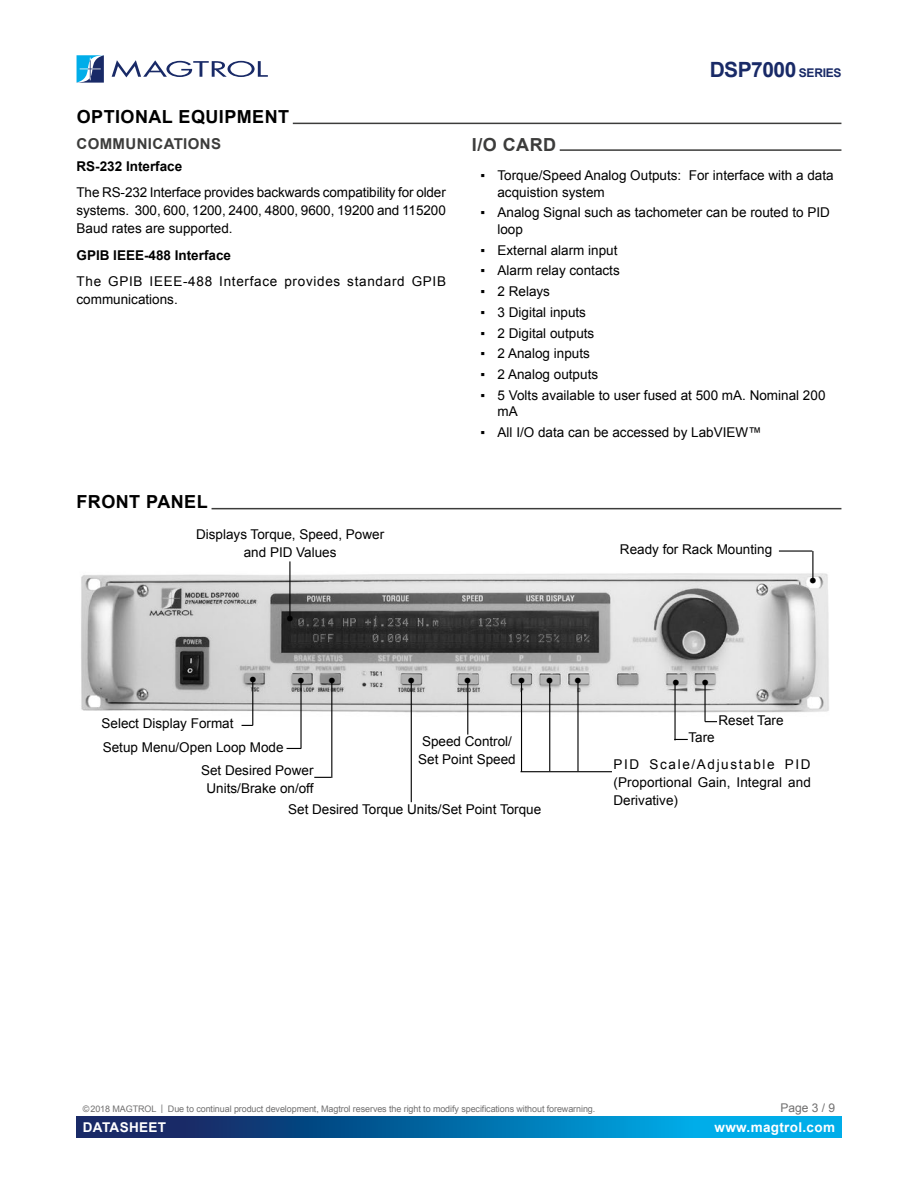
<style>
.page{position:relative;width:918px;height:1188px;background:#fff}
.page>*{position:absolute;margin:0;border:0;box-sizing:border-box;transform-origin:0 0}
.t1{font:700 21px "Arial";letter-spacing:-.025em;color:#192a67}
.t2{font:700 18px "Arial";letter-spacing:.025em;color:#000}
.t3{font:18px "Helvetica";color:#000}
.t4{font:700 18px "Arial";color:#3c3c3b}
.t5{font:700 15px "Arial";letter-spacing:.025em;color:#3c3c3b}
.t6{font:13.5px/18px "Arial";color:#000}
.t7{font:13.5px/18px "Arial";letter-spacing:.05em;color:#000}
.t8{font:700 13.5px "Arial";color:#000}
.t9{font:700 13.5px "Arial";letter-spacing:.025em;color:#fff}
.t10{font:12px "Arial";color:#706f6f}
.t11{font:9px "Arial";letter-spacing:-.01em;color:#706f6f}
.s1{font-size:12px}
</style>
<div class="page">
<svg style="left:77px;top:1116px;width:764px;height:21px;background:#066ca8"></svg>
<svg style="left:112px;top:60px;width:156px;height:17px"></svg>
<svg style="left:77px;top:55px;width:27px;height:28px"></svg>
<hr style="left:293px;top:123px;width:548px;height:1px;background:#3c3c3b">
<hr style="left:560px;top:149px;width:281px;height:2px;background:#3c3c3b">
<hr style="left:212px;top:508px;width:629px;height:1px;background:#3c3c3b">
<img style="left:81px;top:568px;width:748px;height:150px">
<hr style="left:289px;top:561px;width:1px;height:56px;background:#000">
<hr style="left:300px;top:680px;width:2px;height:69px;background:#000">
<svg style="left:287px;top:748px;width:13px;height:1px"></svg>
<hr style="left:331px;top:680px;width:1px;height:98px;background:#000">
<svg style="left:314px;top:777px;width:17px;height:1px"></svg>
<hr style="left:411px;top:680px;width:1px;height:122px;background:#000">
<hr style="left:467px;top:679px;width:1px;height:56px;background:#000">
<hr style="left:521px;top:679px;width:1px;height:93px;background:#000">
<hr style="left:521px;top:771px;width:91px;height:1px;background:#000">
<hr style="left:549px;top:679px;width:1px;height:92px;background:#000">
<hr style="left:577px;top:679px;width:2px;height:92px;background:#000">
<svg style="left:812px;top:551px;width:1px;height:28px"></svg>
<hr style="left:779px;top:550px;width:33px;height:2px;background:#000">
<hr style="left:252px;top:677px;width:1px;height:48px;background:#000">
<hr style="left:674px;top:680px;width:2px;height:60px;background:#000">
<hr style="left:704px;top:680px;width:2px;height:42px;background:#000">
<svg style="left:705px;top:721px;width:12px;height:1px"></svg>
<svg style="left:674px;top:739px;width:14px;height:1px"></svg>
<h2 class="t2" style="left:77px;top:104px;width:214px">OPTIONAL EQUIPMENT</h2>
<p class="t5" style="left:77px;top:133px;width:146px">COMMUNICATIONS</p>
<p class="t8" style="left:77px;top:157px;width:107px">RS-232 Interface</p>
<p class="t6" style="left:77px;top:184px;width:371px;text-align:justify">The RS-232 Interface provides backwards compatibility for older systems. 300, 600, 1200, 2400, 4800, 9600, 19200 and 115200<br>Baud rates are supported.</p>
<p class="t8" style="left:77px;top:246px;width:156px">GPIB IEEE-488 Interface</p>
<p class="t7" style="left:77px;top:273px;width:371px">The GPIB IEEE-488 Interface provides standard GPIB communications.</p>
<h2 class="t2" style="left:77px;top:490px;width:133px">FRONT PANEL</h2>
<p class="t6" style="left:196px;top:525px;width:190px;text-align:center">Displays Torque, Speed, Power and PID Values</p>
<h2 class="t3" style="left:287px;top:608px;width:8px">•</h2>
<h1 class="t1" style="left:710px;top:55px;width:133px">DSP7000 <span class="s1">SERIES</span></h1>
<h2 class="t4" style="left:472px;top:133px;width:86px">I/O CARD</h2>
<p class="t6" style="left:497px;top:167px;width:338px;line-height:16.5px;text-indent:-17px">▪ Torque/Speed Analog Outputs: For interface with a data acquistion system</p>
<p class="t6" style="left:497px;top:205px;width:334px;line-height:16.5px;text-indent:-17px">▪ Analog Signal such as tachometer can be routed to PID loop</p>
<p class="t6" style="left:480px;top:241px;width:139px">▪ External alarm input</p>
<p class="t6" style="left:481px;top:262px;width:141px">▪ Alarm relay contacts</p>
<p class="t6" style="left:481px;top:283px;width:71px">▪ 2 Relays</p>
<p class="t6" style="left:481px;top:303px;width:107px">▪ 3 Digital inputs</p>
<p class="t6" style="left:481px;top:324px;width:115px">▪ 2 Digital outputs</p>
<p class="t6" style="left:481px;top:345px;width:111px">▪ 2 Analog inputs</p>
<p class="t6" style="left:481px;top:366px;width:119px">▪ 2 Analog outputs</p>
<p class="t6" style="left:498px;top:387px;width:329px;line-height:16.5px;text-indent:-17px">▪ 5 Volts available to user fused at 500 mA. Nominal 200 mA</p>
<p class="t6" style="left:481px;top:424px;width:283px">▪ All I/O data can be accessed by LabVIEW™</p>
<p class="t6" style="left:620px;top:540px;width:154px">Ready for Rack Mounting</p>
<h2 class="t3" style="left:810px;top:570px;width:8px">•</h2>
<h2 class="t3" style="left:250px;top:669px;width:8px">•</h2>
<h2 class="t3" style="left:298px;top:670px;width:39px">• •</h2>
<h2 class="t3" style="left:408px;top:670px;width:8px">•</h2>
<h2 class="t3" style="left:465px;top:670px;width:8px">•</h2>
<h2 class="t3" style="left:518px;top:670px;width:64px">•••</h2>
<h2 class="t3" style="left:673px;top:672px;width:37px">• •</h2>
<p class="t6" style="left:102px;top:714px;width:134px">Select Display Format</p>
<p class="t6" style="left:418px;top:732px;width:99px">Speed Control/<br>Set Point Speed</p>
<p class="t6" style="left:201px;top:735px;width:114px;line-height:23.5px;text-indent:-98px">Setup Menu/Open Loop Mode<br>Set Desired Power</p>
<p class="t6" style="left:288px;top:778px;width:255px;line-height:20.9px;text-indent:-82px">Units/Brake on/off<br>Set Desired Torque Units/Set Point Torque</p>
<p class="t6" style="left:719px;top:711px;width:67px">Reset Tare</p>
<p class="t6" style="left:689px;top:728px;width:28px">Tare</p>
<p class="t6" style="left:614px;top:755px;width:199px;text-align:justify">PID Scale/Adjustable PID (Proportional Gain, Integral and Derivative)</p>
<p class="t11" style="left:83px;top:1103px;width:514px">©2018 MAGTROL | Due to continual product development, Magtrol reserves the right to modify specifications without forewarning.</p>
<p class="t10" style="left:780px;top:1100px;width:56px">Page 3 / 9</p>
<p class="t9" style="left:83px;top:1118px;width:85px">DATASHEET</p>
<p class="t9" style="left:715px;top:1118px;width:122px">www.magtrol.com</p>
</div>
